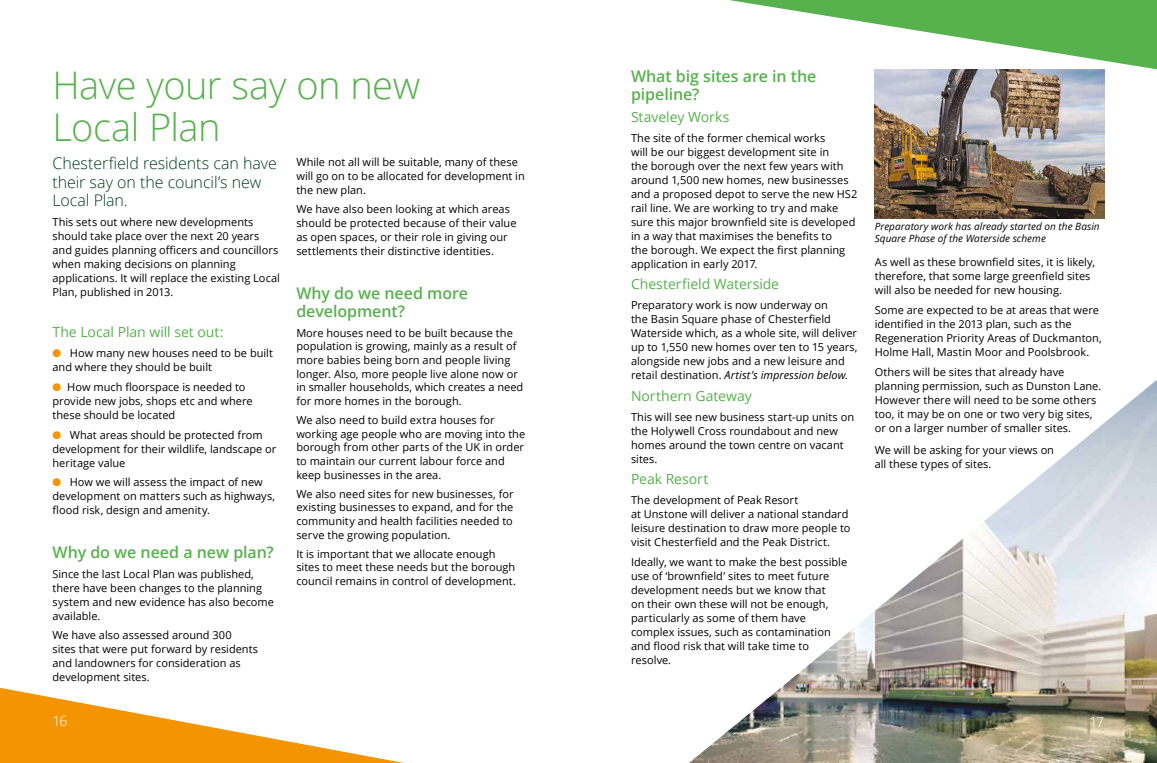
<style>
.page{position:relative;width:1157px;height:763px;background:#fff}
.page>*{position:absolute;margin:0;border:0;box-sizing:border-box;transform-origin:0 0}
.t1{font:300 38px/42px "Open Sans";letter-spacing:-.015em;color:#57b14d}
.t2{font:600 16px/18.4px "Open Sans";letter-spacing:-.005em;color:#57b14d}
.t3{font:300 16px/18.4px "Open Sans";letter-spacing:-.005em;color:#003919}
.t4{font:14px "Open Sans";letter-spacing:-.005em;color:#57b14d}
.t5{font:300 14px "Open Sans";color:#fff}
.t6{font:12px "Open Sans";color:#fff}
.t7{font:11px/14px "Open Sans";color:#000}
.t8{font:italic 10px/12px "Open Sans";letter-spacing:.005em;color:#000}
.s1{color:#f49400}
.s2{font-style:italic}
</style>
<div class="page">
<svg style="left:0;top:687px;width:404px;height:76px"></svg>
<img style="left:689px;top:380px;width:468px;height:383px">
<svg style="left:729px;top:0;width:428px;height:69px"></svg>
<img style="left:874px;top:69px;width:230px;height:150px">
<h1 class="t1" style="left:53px;top:63px;width:369px">Have your say on new<br>Local Plan</h1>
<h2 class="t3" style="left:52px;top:154px;width:226px">Chesterfield residents can have their say on the council’s new<br>Local Plan.</h2>
<p class="t7" style="left:52px;top:215px;width:229px">This sets out where new developments should take place over the next 20 years and guides planning officers and councillors when making decisions on planning applications. It will replace the existing Local Plan, published in 2013.</p>
<p class="t4" style="left:52px;top:323px;width:172px">The Local Plan will set out:</p>
<p class="t7" style="left:52px;top:346px;width:222px"><span class="s1">●</span> How many new houses need to be built and where they should be built</p>
<p class="t7" style="left:52px;top:379px;width:202px"><span class="s1">●</span> How much floorspace is needed to provide new jobs, shops etc and where these should be located</p>
<p class="t7" style="left:52px;top:427px;width:225px"><span class="s1">●</span> What areas should be protected from development for their wildlife, landscape or heritage value</p>
<p class="t7" style="left:52px;top:475px;width:224px"><span class="s1">●</span> How we will assess the impact of new development on matters such as highways, flood risk, design and amenity.</p>
<h2 class="t2" style="left:52px;top:542px;width:223px">Why do we need a new plan?</h2>
<p class="t7" style="left:52px;top:566px;width:223px">Since the last Local Plan was published, there have been changes to the planning system and new evidence has also become available.</p>
<p class="t7" style="left:52px;top:628px;width:207px">We have also assessed around 300<br>sites that were put forward by residents and landowners for consideration as development sites.</p>
<p class="t6" style="left:27px;top:717px;width:43px">12 <sup>16</sup></p>
<p class="t7" style="left:296px;top:154px;width:230px">While not all will be suitable, many of these will go on to be allocated for development in the new plan.</p>
<p class="t7" style="left:296px;top:202px;width:222px">We have also been looking at which areas should be protected because of their value as open spaces, or their role in giving our settlements their distinctive identities.</p>
<h2 class="t2" style="left:296px;top:284px;width:173px">Why do we need more development?</h2>
<p class="t7" style="left:296px;top:325px;width:228px;line-height:13.6px">More houses need to be built because the population is growing, mainly as a result of more babies being born and people living longer. Also, more people live alone now or in smaller households, which creates a need for more homes in the borough.</p>
<p class="t7" style="left:296px;top:413px;width:230px;line-height:13.6px">We also need to build extra houses for working age people who are moving into the borough from other parts of the UK in order to maintain our current labour force and keep businesses in the area.</p>
<p class="t7" style="left:296px;top:486px;width:219px;line-height:13.6px;text-align:justify">We also need sites for new businesses, for existing businesses to expand, and for the community and health facilities needed to serve the growing population.</p>
<p class="t7" style="left:296px;top:546px;width:221px;line-height:13.6px">It is important that we allocate enough sites to meet these needs but the borough council remains in control of development.</p>
<h2 class="t2" style="left:631px;top:66px;width:187px">What big sites are in the pipeline?</h2>
<p class="t4" style="left:631px;top:107px;width:100px">Staveley Works</p>
<p class="t7" style="left:631px;top:130px;width:228px">The site of the former chemical works<br>will be our biggest development site in<br>the borough over the next few years with around 1,500 new homes, new businesses and a proposed depot to serve the new HS2 rail line. We are working to try and make sure this major brownfield site is developed in a way that maximises the benefits to<br>the borough. We expect the first planning application in early 2017.</p>
<p class="t4" style="left:631px;top:275px;width:150px">Chesterfield Waterside</p>
<p class="t7" style="left:631px;top:298px;width:228px">Preparatory work is now underway on<br>the Basin Square phase of Chesterfield Waterside which, as a whole site, will deliver up to 1,550 new homes over ten to 15 years, alongside new jobs and a new leisure and retail destination. <span class="s2">Artist’s impression below.</span></p>
<p class="t4" style="left:631px;top:386px;width:122px">Northern Gateway</p>
<p class="t7" style="left:631px;top:409px;width:225px">This will see new business start-up units on the Holywell Cross roundabout and new homes around the town centre on vacant sites.</p>
<p class="t4" style="left:631px;top:470px;width:79px">Peak Resort</p>
<p class="t7" style="left:631px;top:493px;width:221px">The development of Peak Resort<br>at Unstone will deliver a national standard leisure destination to draw more people to visit Chesterfield and the Peak District.</p>
<p class="t7" style="left:631px;top:554px;width:218px">Ideally, we want to make the best possible use of ‘brownfield’ sites to meet future development needs but we know that<br>on their own these will not be enough, particularly as some of them have complex issues, such as contamination and flood risk that will take time to resolve.</p>
<p class="t8" style="left:874px;top:220px;width:226px">Preparatory work has already started on the Basin<br>Square Phase of the Waterside scheme</p>
<p class="t7" style="left:874px;top:255px;width:222px">As well as these brownfield sites, it is likely, therefore, that some large greenfield sites will also be needed for new housing.</p>
<p class="t7" style="left:874px;top:303px;width:228px">Some are expected to be at areas that were identified in the 2013 plan, such as the Regeneration Priority Areas of Duckmanton, Holme Hall, Mastin Moor and Poolsbrook.</p>
<p class="t7" style="left:874px;top:364px;width:228px">Others will be sites that already have planning permission, such as Dunston Lane.<br>However there will need to be some others too, it may be on one or two very big sites, or on a larger number of smaller sites.</p>
<p class="t7" style="left:874px;top:443px;width:181px">We will be asking for your views on all these types of sites.</p>
<p class="t5" style="left:1089px;top:712px;width:16px">17</p>
</div>
